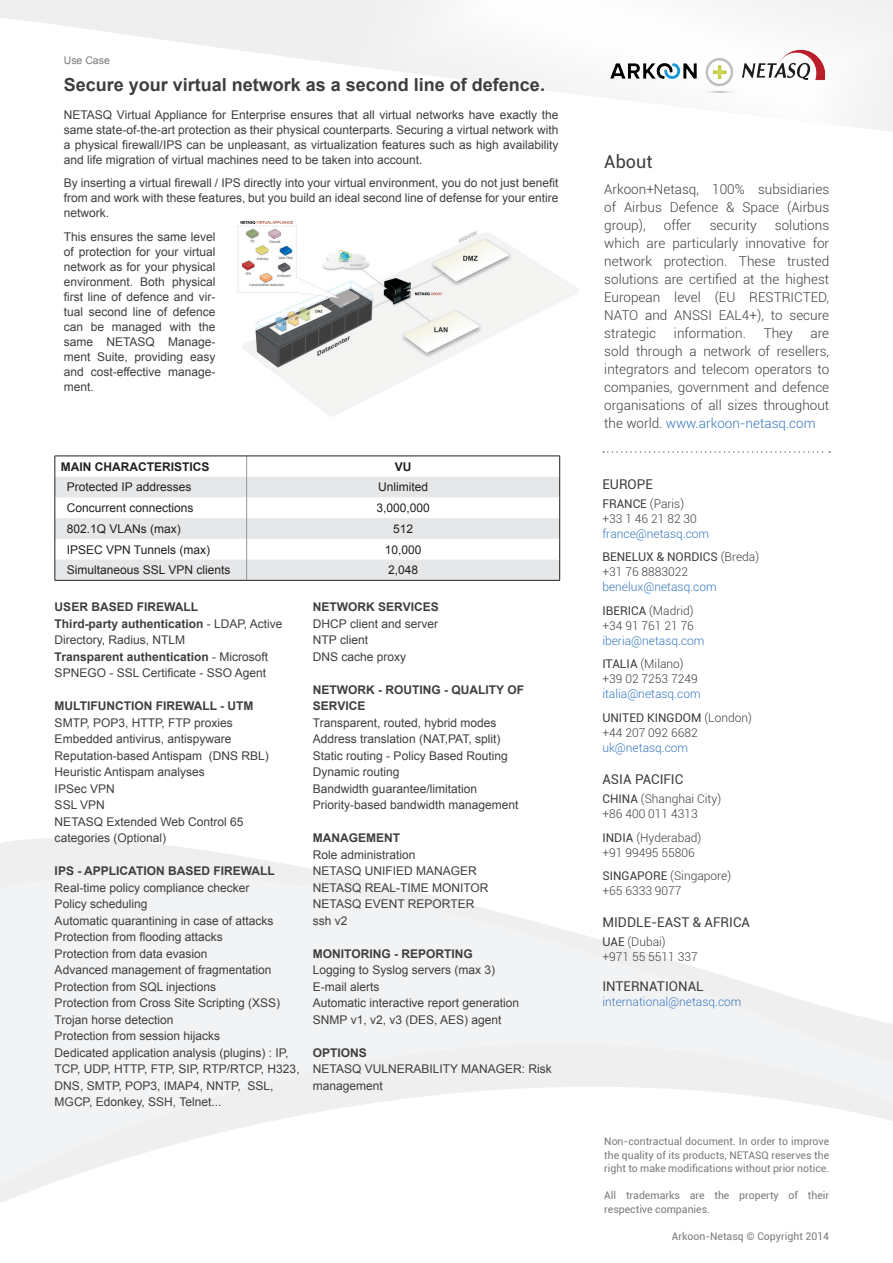
<style>
.page{position:relative;width:893px;height:1263px;background:#fff}
.page>*{position:absolute;margin:0;border:0;box-sizing:border-box;transform-origin:0 0}
.t1{font:700 18px "Arial";color:#3e3e3f}
.t2{font:18px "Roboto";color:#3e3e3f}
.t3{font:300 13.5px/18px "Roboto";color:#3e3e3f;text-align:justify}
.t4{font:13.5px "Roboto";color:#3e3e3f}
.t5{font:12px/16.5px "Arial";color:#3e3e3f}
.t6{font:300 12px/15px "Roboto";color:#3e3e3f}
.t7{font:12px "Arial";color:#231f20}
.t8{font:300 12px "Roboto";color:#3a78bd}
.t9{font:700 12px "Arial";color:#231f20}
.t10{font:10.5px/13.5px "Roboto";color:#787a7d;text-align:justify}
.t11{font:10.5px "Arial";color:#787a7d}
.s1{font-weight:700}
.s2{color:#3a78bd}
.s3{font-weight:400}
</style>
<div class="page">
<svg style="left:0;top:838px;width:893px;height:365px;fill:#f2f3f4"></svg>
<svg style="left:0;top:0;width:302px;height:59px;fill:#efefef"></svg>
<svg style="left:302px;top:0;width:591px;height:131px"></svg>
<svg style="left:603px;top:451px;width:227px;height:2px"></svg>
<img style="left:599px;top:41px;width:238px;height:61px">
<svg style="left:56px;top:477px;width:503px;height:103px;fill:#e6e7e9"></svg>
<svg style="left:246px;top:457px;width:1px;height:123px"></svg>
<svg style="left:559px;top:457px;width:1px;height:123px"></svg>
<hr style="left:55px;top:580px;width:192px;height:1px;background:#231f20">
<hr style="left:247px;top:580px;width:313px;height:1px;background:#231f20">
<hr style="left:55px;top:456px;width:192px;height:1px;background:#231f20">
<hr style="left:247px;top:456px;width:313px;height:1px;background:#231f20">
<svg style="left:55px;top:456px;width:1px;height:124px"></svg>
<img style="left:237px;top:221px;width:341px;height:195px">
<p class="t11" style="left:64px;top:54px;width:48px">Use Case</p>
<p class="t1" style="left:64px;top:73px;width:483px">Secure your virtual network as a second line of defence.</p>
<p class="t5" style="left:64px;top:107px;width:496px;line-height:15px;text-align:justify">NETASQ Virtual Appliance for Enterprise ensures that all virtual networks have exactly the same state-of-the-art protection as their physical counterparts. Securing a virtual network with a physical firewall/IPS can be unpleasant, as virtualization features such as high availability and life migration of virtual machines need to be taken into account.</p>
<p class="t5" style="left:64px;top:176px;width:496px;line-height:15px;text-align:justify">By inserting a virtual firewall / IPS directly into your virtual environment, you do not just benefit from and work with these features, but you build an ideal second line of defense for your entire network.</p>
<p class="t5" style="left:64px;top:229px;width:153px;line-height:15px;text-align:justify">This ensures the same level of protection for your virtual network as for your physical environment. Both physical first line of defence and vir&shy;tual second line of defence can be managed with the same NETASQ Manage&shy;ment Suite, providing easy and cost-effective manage&shy;ment.</p>
<p class="t9" style="left:61px;top:458px;width:150px">MAIN CHARACTERISTICS</p>
<p class="t9" style="left:395px;top:458px;width:18px">VU</p>
<p class="t7" style="left:67px;top:479px;width:126px">Protected IP addresses</p>
<p class="t7" style="left:378px;top:479px;width:52px">Unlimited</p>
<p class="t7" style="left:67px;top:500px;width:128px">Concurrent connections</p>
<p class="t7" style="left:376px;top:500px;width:55px">3,000,000</p>
<p class="t7" style="left:67px;top:521px;width:116px">802.1Q VLANs (max)</p>
<p class="t7" style="left:393px;top:521px;width:22px">512</p>
<p class="t7" style="left:67px;top:541px;width:145px">IPSEC VPN Tunnels (max)</p>
<p class="t7" style="left:385px;top:541px;width:38px">10,000</p>
<p class="t7" style="left:67px;top:562px;width:165px">Simultaneous SSL VPN clients</p>
<p class="t7" style="left:388px;top:562px;width:32px">2,048</p>
<p class="t5" style="left:55px;top:599px;width:229px"><span class="s1">USER BASED FIREWALL<br>Third-party authentication</span> - LDAP, Active Directory, Radius, NTLM<br><span class="s1">Transparent authentication</span> - Microsoft SPNEGO - SSL Certificate - SSO Agent</p>
<p class="t5" style="left:55px;top:698px;width:216px"><span class="s1">MULTIFUNCTION FIREWALL - UTM<br></span>SMTP, POP3, HTTP, FTP proxies<br>Embedded antivirus, antispyware<br>Reputation-based Antispam (DNS RBL)<br>Heuristic Antispam analyses<br>IPSec VPN<br>SSL VPN<br>NETASQ Extended Web Control 65 categories (Optional)</p>
<p class="t5" style="left:55px;top:863px;width:246px"><span class="s1">IPS - APPLICATION BASED FIREWALL </span>Real-time policy compliance checker<br>Policy scheduling<br>Automatic quarantining in case of attacks Protection from flooding attacks<br>Protection from data evasion<br>Advanced management of fragmentation Protection from SQL injections<br>Protection from Cross Site Scripting (XSS)<br>Trojan horse detection<br>Protection from session hijacks<br>Dedicated application analysis (plugins) : IP, TCP, UDP, HTTP, FTP, SIP, RTP/RTCP, H323, DNS, SMTP, POP3, IMAP4, NNTP, SSL, MGCP, Edonkey, SSH, Telnet...</p>
<p class="t5" style="left:313px;top:599px;width:127px"><span class="s1">NETWORK SERVICES<br></span>DHCP client and server<br>NTP client<br>DNS cache proxy</p>
<p class="t5" style="left:313px;top:681px;width:213px"><span class="s1">NETWORK - ROUTING - QUALITY OF<br>SERVICE<br></span>Transparent, routed, hybrid modes<br>Address translation (NAT,PAT, split)<br>Static routing - Policy Based Routing<br>Dynamic routing<br>Bandwidth guarantee/limitation<br>Priority-based bandwidth management</p>
<p class="t5" style="left:313px;top:830px;width:177px"><span class="s1">MANAGEMENT<br></span>Role administration<br>NETASQ UNIFIED MANAGER<br>NETASQ REAL-TIME MONITOR<br>NETASQ EVENT REPORTER ssh v2</p>
<p class="t5" style="left:313px;top:945px;width:208px"><span class="s1">MONITORING - REPORTING<br></span>Logging to Syslog servers (max 3)<br>E-mail alerts<br>Automatic interactive report generation<br>SNMP v1, v2, v3 (DES, AES) agent</p>
<p class="t5" style="left:313px;top:1044px;width:240px"><span class="s1">OPTIONS<br></span>NETASQ VULNERABILITY MANAGER: Risk management</p>
<p class="t2" style="left:604px;top:149px;width:50px">About</p>
<p class="t3" style="left:604px;top:180px;width:226px">Arkoon+Netasq, 100% subsidiaries of Airbus Defence &amp; Space (Airbus group),</p>
<p class="t3" style="left:664px;top:216px;width:29px">offer</p>
<p class="t3" style="left:710px;top:216px;width:48px">security</p>
<p class="t3" style="left:604px;top:216px;width:226px;text-indent:171px">solutions which are particularly innovative for network protection. These trusted solutions are certified at the highest European level (EU RESTRICTED, NATO and ANSSI EAL4+), to secure strategic</p>
<p class="t3" style="left:674px;top:324px;width:73px">information.</p>
<p class="t3" style="left:764px;top:324px;width:31px">They</p>
<p class="t3" style="left:604px;top:324px;width:226px;text-indent:206px">are sold through a network of resellers, integrators and telecom operators to companies, government and defence organisations of all sizes throughout the world. <span class="s2">www.arkoon-netasq.com</span></p>
<p class="t4" style="left:602px;top:474px;width:52px">EUROPE</p>
<p class="t6" style="left:602px;top:496px;width:108px"><span class="s3">FRANCE</span> (Paris)<br>+33 1 46 21 82 30 <span class="s2">france@netasq.com</span></p>
<p class="t6" style="left:602px;top:549px;width:158px"><span class="s3">BENELUX &amp; NORDICS</span> (Breda) +31 76 8883022 <span class="s2">benelux@netasq.com</span></p>
<p class="t6" style="left:602px;top:603px;width:104px"><span class="s3">IBERICA</span> (Madrid) +34 91 761 21 76 <span class="s2">iberia@netasq.com</span></p>
<p class="t6" style="left:602px;top:656px;width:100px"><span class="s3">ITALIA</span> (Milano) +39 02 7253 7249 <span class="s2">italia@netasq.com</span></p>
<p class="t6" style="left:602px;top:710px;width:151px"><span class="s3">UNITED KINGDOM</span> (London) +44 207 092 6682 <span class="s2">uk@netasq.com</span></p>
<p class="t4" style="left:602px;top:770px;width:82px">ASIA PACIFIC</p>
<p class="t6" style="left:602px;top:791px;width:120px"><span class="s3">CHINA</span> (Shanghai City) +86 400 011 4313</p>
<p class="t6" style="left:602px;top:829px;width:100px"><span class="s3">INDIA</span> (Hyderabad) +91 99495 55806</p>
<p class="t6" style="left:602px;top:868px;width:130px"><span class="s3">SINGAPORE</span> (Singapore) +65 6333 9077</p>
<p class="t4" style="left:602px;top:913px;width:149px">MIDDLE-EAST &amp; AFRICA</p>
<p class="t6" style="left:602px;top:934px;width:97px"><span class="s3">UAE</span> (Dubai)<br>+971 55 5511 337</p>
<p class="t4" style="left:602px;top:977px;width:103px">INTERNATIONAL</p>
<p class="t8" style="left:602px;top:994px;width:141px">international@netasq.com</p>
<p class="t10" style="left:604px;top:1134px;width:226px">Non-contractual document. In order to improve the quality of its products, NETASQ reserves the right to make modifications without prior notice.</p>
<p class="t10" style="left:604px;top:1188px;width:226px">All trademarks are the property of their respective companies.</p>
<p class="t10" style="left:672px;top:1229px;width:159px">Arkoon-Netasq © Copyright 2014</p>
</div>
